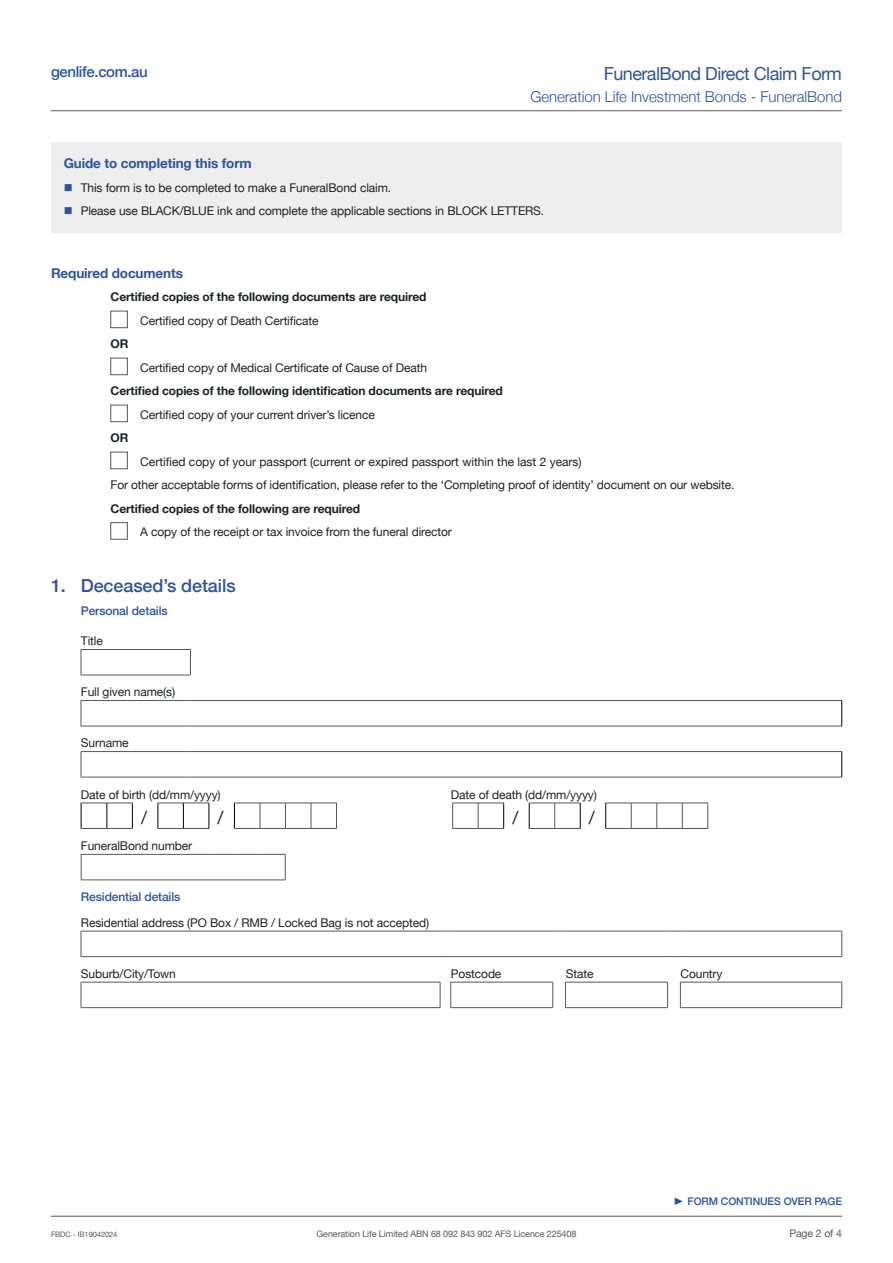
<style>
.page{position:relative;width:893px;height:1263px;background:#fff}
.page>*{position:absolute;margin:0;border:0;box-sizing:border-box;transform-origin:0 0}
.t1{font:18px "Helvetica Neue";letter-spacing:-.03em;color:#2b54a5}
.t2{font:500 18px "Helvetica Neue";letter-spacing:-.005em;color:#2b54a5}
.t3{font:italic 18px "Helvetica Neue";color:#1b2226}
.t4{font:300 15px "Helvetica Neue";letter-spacing:-.005em;color:#2b54a5}
.t5{font:500 15px "Helvetica Neue";letter-spacing:-.025em;color:#2b54a5}
.t6{font:700 13.5px "Helvetica Neue";letter-spacing:-.01em;color:#2b54a5}
.t7{font:12px/23.5px "Helvetica Neue";letter-spacing:-.01em;color:#1b2226}
.t8{font:700 12px "Helvetica Neue";letter-spacing:-.01em;color:#1b2226}
.t9{font:500 12px "Helvetica Neue";letter-spacing:-.01em;color:#2b54a5}
.t10{font:500 10.5px "Helvetica Neue";letter-spacing:-.01em;color:#2b54a5}
.t11{font:10.5px "Helvetica Neue";letter-spacing:-.01em;color:#555859}
.t12{font:9px "Helvetica Neue";letter-spacing:-.01em;color:#555859}
.t13{font:7.5px "Helvetica Neue";letter-spacing:-.01em;color:#555859}
</style>
<div class="page">
<hr style="left:51px;top:1216px;width:791px;height:1px;background:#555859">
<div style="left:111px;top:311px;width:17px;height:17px;border:1px solid #555859"></div>
<div style="left:111px;top:358px;width:17px;height:17px;border:1px solid #555859"></div>
<div style="left:111px;top:405px;width:17px;height:17px;border:1px solid #555859"></div>
<div style="left:111px;top:452px;width:17px;height:17px;border:1px solid #555859"></div>
<div style="left:111px;top:522px;width:17px;height:17px;border:1px solid #555859"></div>
<hr style="left:81px;top:649px;width:110px;height:1px;background:#555859">
<svg style="left:81px;top:650px;width:1px;height:25px"></svg>
<svg style="left:190px;top:650px;width:1px;height:25px"></svg>
<hr style="left:81px;top:675px;width:110px;height:1px;background:#555859">
<hr style="left:81px;top:700px;width:109px;height:1px;background:#555859">
<svg style="left:81px;top:701px;width:1px;height:25px"></svg>
<hr style="left:190px;top:700px;width:652px;height:1px;background:#555859">
<hr style="left:81px;top:726px;width:109px;height:1px;background:#555859">
<hr style="left:190px;top:726px;width:652px;height:1px;background:#555859">
<hr style="left:81px;top:751px;width:109px;height:1px;background:#555859">
<svg style="left:81px;top:752px;width:1px;height:25px"></svg>
<hr style="left:190px;top:751px;width:652px;height:1px;background:#555859">
<hr style="left:81px;top:777px;width:109px;height:1px;background:#555859">
<hr style="left:190px;top:777px;width:652px;height:1px;background:#555859">
<svg style="left:841px;top:701px;width:1px;height:25px"></svg>
<svg style="left:841px;top:752px;width:1px;height:25px"></svg>
<hr style="left:81px;top:931px;width:359px;height:1px;background:#555859">
<svg style="left:81px;top:931px;width:1px;height:25px"></svg>
<hr style="left:451px;top:931px;width:102px;height:1px;background:#555859">
<svg style="left:553px;top:931px;width:13px;height:1px"></svg>
<hr style="left:566px;top:931px;width:102px;height:1px;background:#555859">
<svg style="left:668px;top:931px;width:12px;height:1px"></svg>
<hr style="left:680px;top:931px;width:162px;height:1px;background:#555859">
<svg style="left:841px;top:931px;width:1px;height:25px"></svg>
<hr style="left:81px;top:956px;width:359px;height:1px;background:#555859">
<hr style="left:451px;top:956px;width:102px;height:1px;background:#555859">
<svg style="left:553px;top:956px;width:13px;height:1px"></svg>
<hr style="left:566px;top:956px;width:102px;height:1px;background:#555859">
<svg style="left:668px;top:956px;width:12px;height:1px"></svg>
<hr style="left:680px;top:956px;width:162px;height:1px;background:#555859">
<hr style="left:81px;top:982px;width:359px;height:1px;background:#555859">
<svg style="left:81px;top:982px;width:1px;height:25px"></svg>
<svg style="left:440px;top:982px;width:1px;height:25px"></svg>
<hr style="left:451px;top:982px;width:102px;height:1px;background:#555859">
<svg style="left:450px;top:982px;width:1px;height:25px"></svg>
<svg style="left:553px;top:982px;width:1px;height:25px"></svg>
<hr style="left:565px;top:982px;width:103px;height:1px;background:#555859">
<svg style="left:565px;top:982px;width:1px;height:25px"></svg>
<svg style="left:667px;top:982px;width:1px;height:25px"></svg>
<hr style="left:680px;top:982px;width:162px;height:1px;background:#555859">
<svg style="left:680px;top:982px;width:1px;height:25px"></svg>
<svg style="left:841px;top:982px;width:1px;height:25px"></svg>
<hr style="left:81px;top:1007px;width:359px;height:1px;background:#555859">
<hr style="left:451px;top:1007px;width:102px;height:1px;background:#555859">
<hr style="left:565px;top:1007px;width:103px;height:1px;background:#555859">
<hr style="left:680px;top:1007px;width:162px;height:1px;background:#555859">
<svg style="left:81px;top:803px;width:52px;height:26px"></svg>
<svg style="left:158px;top:803px;width:52px;height:26px"></svg>
<svg style="left:234px;top:803px;width:103px;height:26px"></svg>
<svg style="left:452px;top:803px;width:52px;height:26px"></svg>
<svg style="left:529px;top:803px;width:52px;height:26px"></svg>
<svg style="left:605px;top:803px;width:103px;height:26px"></svg>
<svg style="left:81px;top:854px;width:205px;height:27px"></svg>
<div style="left:51px;top:142px;width:791px;height:91px;background:#eee"></div>
<hr style="left:51px;top:110px;width:791px;height:1px;background:#555859">
<p class="t5" style="left:51px;top:59px;width:98px">genlife.com.au</p>
<h1 class="t1" style="left:604px;top:60px;width:240px">FuneralBond Direct Claim Form</h1>
<p class="t4" style="left:530px;top:85px;width:313px">Generation Life Investment Bonds - FuneralBond</p>
<p class="t6" style="left:64px;top:153px;width:189px">Guide to completing this form</p>
<p class="t7" style="left:81px;top:177px;width:465px">This form is to be completed to make a FuneralBond claim.<br>Please use BLACK/BLUE ink and complete the applicable sections in BLOCK LETTERS.</p>
<p class="t6" style="left:51px;top:262px;width:133px">Required documents</p>
<p class="t8" style="left:111px;top:288px;width:317px">Certified copies of the following documents are required</p>
<p class="t7" style="left:140px;top:310px;width:180px">Certified copy of Death Certificate</p>
<p class="t8" style="left:111px;top:335px;width:19px">OR</p>
<p class="t7" style="left:140px;top:357px;width:288px">Certified copy of Medical Certificate of Cause of Death</p>
<p class="t8" style="left:111px;top:382px;width:394px">Certified copies of the following identification documents are required</p>
<p class="t7" style="left:140px;top:404px;width:236px">Certified copy of your current driver’s licence</p>
<p class="t8" style="left:111px;top:429px;width:19px">OR</p>
<p class="t7" style="left:111px;top:451px;width:625px;text-indent:30px">Certified copy of your passport (current or expired passport within the last 2 years)<br>For other acceptable forms of identification, please refer to the ‘Completing proof of identity’ document on our website.</p>
<p class="t8" style="left:111px;top:499px;width:251px">Certified copies of the following are required</p>
<p class="t7" style="left:140px;top:521px;width:313px">A copy of the receipt or tax invoice from the funeral director</p>
<h1 class="t2" style="left:51px;top:571px;width:186px">1. Deceased’s details</h1>
<p class="t9" style="left:81px;top:601px;width:88px">Personal details</p>
<p class="t7" style="left:81px;top:630px;width:23px">Title</p>
<p class="t7" style="left:81px;top:681px;width:96px">Full given name(s)</p>
<p class="t7" style="left:81px;top:732px;width:49px">Surname</p>
<p class="t7" style="left:81px;top:783px;width:141px">Date of birth (dd/mm/yyyy)</p>
<p class="t7" style="left:451px;top:783px;width:147px">Date of death (dd/mm/yyyy)</p>
<h1 class="t3" style="left:141px;top:805px;width:7px">/</h1>
<h1 class="t3" style="left:218px;top:805px;width:7px">/</h1>
<h1 class="t3" style="left:512px;top:805px;width:7px">/</h1>
<h1 class="t3" style="left:589px;top:805px;width:7px">/</h1>
<p class="t7" style="left:81px;top:834px;width:113px">FuneralBond number</p>
<p class="t9" style="left:81px;top:887px;width:101px">Residential details</p>
<p class="t7" style="left:81px;top:911px;width:350px">Residential address (PO Box / RMB / Locked Bag is not accepted)</p>
<p class="t7" style="left:81px;top:962px;width:96px">Suburb/City/Town</p>
<p class="t7" style="left:451px;top:962px;width:52px">Postcode</p>
<p class="t7" style="left:566px;top:962px;width:29px">State</p>
<p class="t7" style="left:681px;top:962px;width:43px">Country</p>
<p class="t10" style="left:688px;top:1193px;width:156px">FORM CONTINUES OVER PAGE</p>
<p class="t13" style="left:51px;top:1229px;width:68px">FBDC - IB19042024</p>
<p class="t11" style="left:789px;top:1226px;width:54px">Page 2 of 4</p>
<p class="t12" style="left:316px;top:1228px;width:261px">Generation Life Limited ABN 68 092 843 902 AFS Licence 225408</p>
</div>
